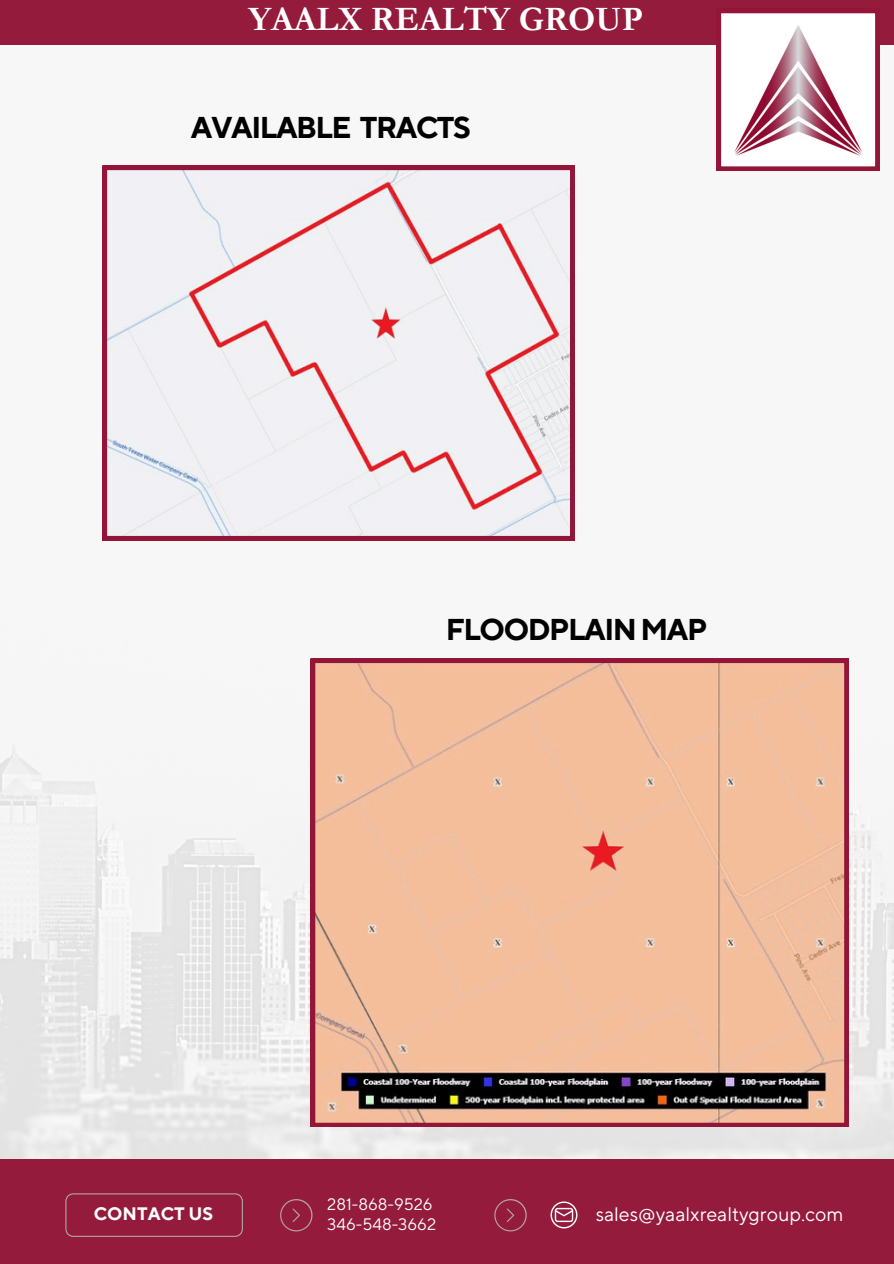
<style>
.page{position:relative;width:894px;height:1264px;background:#fff}
.page>*{position:absolute;margin:0;border:0;box-sizing:border-box;transform-origin:0 0}
.t1{font:700 34.5px "Garamond";color:#fff}
.t2{font:700 30px "TT Norms Pro";letter-spacing:-.05em;color:#000}
.t3{font:19.5px "TT Norms Pro";color:#fff}
.t4{font:700 18px "TT Norms Pro";color:#fff}
.t5{font:16.5px/19.2px "TT Norms Pro";color:#fff}
</style>
<div class="page">
<img style="left:0;top:45px;width:893px;height:1114px">
<div style="left:0;top:1159px;width:893px;height:104px;background:#951b3c"></div>
<svg style="left:65px;top:1193px;width:178px;height:43px"></svg>
<svg style="left:280px;top:1199px;width:33px;height:32px"></svg>
<svg style="left:494px;top:1199px;width:33px;height:32px"></svg>
<svg style="left:550px;top:1201px;width:27px;height:27px"></svg>
<div style="left:0;top:0;width:893px;height:45px;background:#951b3c"></div>
<svg style="left:716px;top:13px;width:163px;height:158px"></svg>
<svg style="left:103px;top:166px;width:471px;height:374px"></svg>
<svg style="left:311px;top:658px;width:537px;height:468px"></svg>
<p class="t1" style="left:248px;top:0;width:396px">YAALX REALTY GROUP</p>
<p class="t2" style="left:191px;top:110px;width:281px">AVAILABLE TRACTS</p>
<p class="t2" style="left:445px;top:611px;width:263px">FLOODPLAIN MAP</p>
<h1 class="t4" style="left:94px;top:1202px;width:121px">CONTACT US</h1>
<p class="t5" style="left:327px;top:1195px;width:110px">281-868-9526<br>346-548-3662</p>
<h2 class="t3" style="left:595px;top:1201px;width:249px">sales@yaalxrealtygroup.com</h2>
</div>
